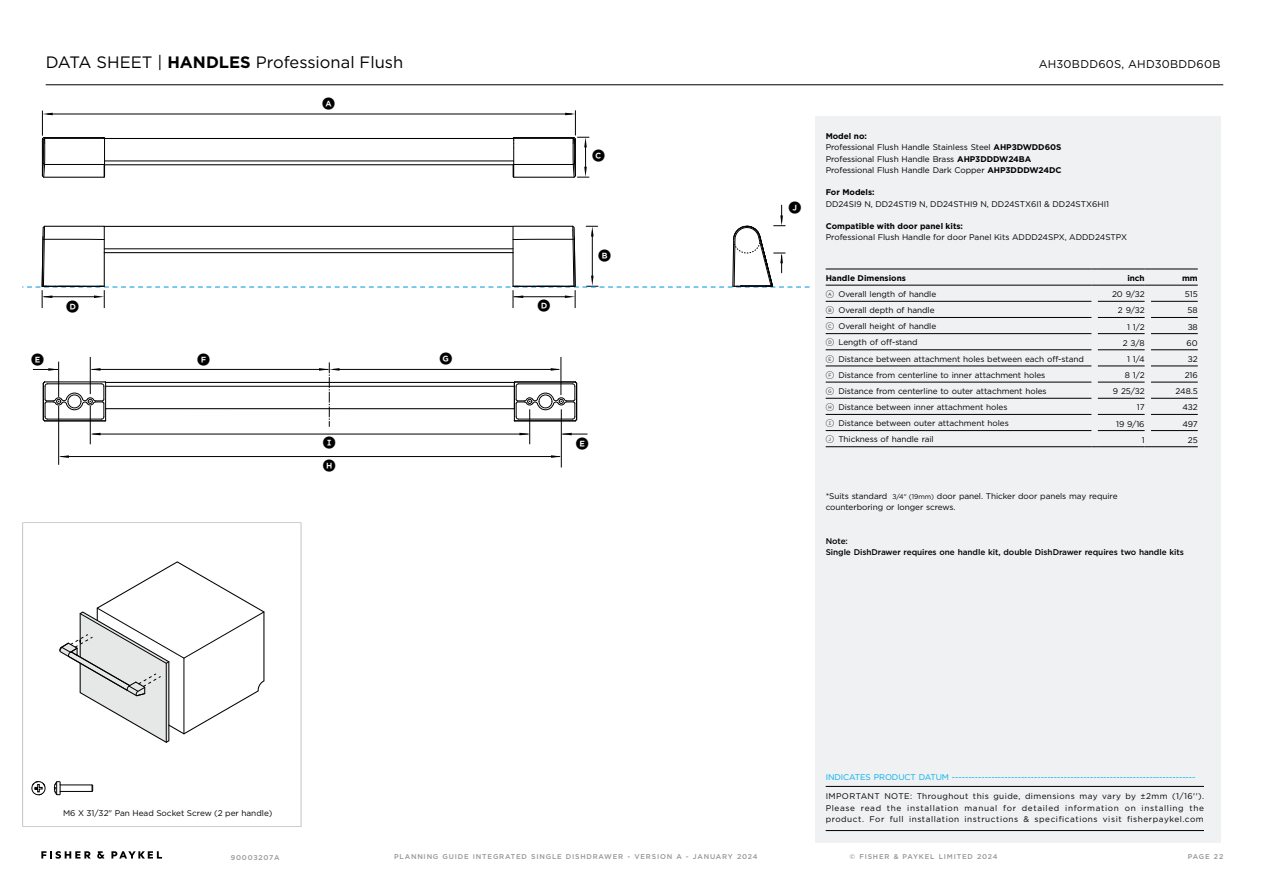
<style>
.page{position:relative;width:1263px;height:893px;background:#fff}
.page>*{position:absolute;margin:0;border:0;box-sizing:border-box;transform-origin:0 0}
.t1{font:16.5px "Gotham";color:#000}
.t2{font:12.9px "Gotham FP Nos Extra Bold Half";color:#000}
.t3{font:11.25px "Gotham";letter-spacing:.02em;color:#000}
.t4{font:8.25px/11.2px "Gotham";letter-spacing:-.01em;color:#000}
.t5{font:8.25px "Gotham";letter-spacing:-.01em;color:#00aeef}
.t6{font:500 8.25px/11.2px "Gotham";letter-spacing:-.01em;color:#000}
.t7{font:700 8.25px "Gotham";color:#000}
.t8{font:500 6.9px "Gotham";letter-spacing:.115em;color:#939598}
.s1{font-weight:700}
.s2{font-family:"Gotham FP Nos";font-weight:300}
.s3{font-size:6.75px}
</style>
<div class="page">
<svg style="left:41px;top:851px;width:50px;height:8px"></svg>
<svg style="left:97px;top:851px;width:8px;height:8px"></svg>
<svg style="left:111px;top:851px;width:51px;height:7px"></svg>
<div style="left:815px;top:116px;width:405px;height:726px;background:#eff1f2"></div>
<hr style="left:826px;top:786px;width:378px;height:1px;background:#000">
<hr style="left:826px;top:830px;width:378px;height:1px;background:#000">
<hr style="left:58px;top:362px;width:1px;height:35px;background:#010101">
<hr style="left:58px;top:406px;width:1px;height:59px;background:#010101">
<hr style="left:90px;top:406px;width:1px;height:38px;background:#010101">
<hr style="left:561px;top:409px;width:1px;height:58px;background:#010101">
<hr style="left:529px;top:409px;width:1px;height:35px;background:#010101">
<hr style="left:561px;top:357px;width:1px;height:38px;background:#010101">
<hr style="left:90px;top:357px;width:1px;height:37px;background:#010101">
<hr style="left:92px;top:369px;width:236px;height:1px;background:#010101">
<hr style="left:333px;top:369px;width:226px;height:1px;background:#010101">
<hr style="left:92px;top:434px;width:436px;height:1px;background:#010101">
<hr style="left:61px;top:456px;width:499px;height:1px;background:#010101">
<hr style="left:106px;top:386px;width:408px;height:1px;background:#000">
<hr style="left:106px;top:408px;width:408px;height:1px;background:#000">
<hr style="left:106px;top:382px;width:408px;height:1px;background:#000">
<svg style="left:33px;top:368px;width:26px;height:3px"></svg>
<svg style="left:551px;top:368px;width:10px;height:3px"></svg>
<svg style="left:519px;top:433px;width:11px;height:2px"></svg>
<svg style="left:551px;top:455px;width:10px;height:3px"></svg>
<svg style="left:561px;top:433px;width:26px;height:2px"></svg>
<svg style="left:319px;top:362px;width:21px;height:65px"></svg>
<svg style="left:90px;top:368px;width:11px;height:3px"></svg>
<svg style="left:90px;top:433px;width:11px;height:2px"></svg>
<svg style="left:59px;top:455px;width:10px;height:3px"></svg>
<svg style="left:23px;top:110px;width:786px;height:198px"></svg>
<svg style="left:513px;top:380px;width:65px;height:42px"></svg>
<svg style="left:42px;top:380px;width:64px;height:42px"></svg>
<svg style="left:23px;top:522px;width:278px;height:305px"></svg>
<svg style="left:32px;top:781px;width:13px;height:14px"></svg>
<svg style="left:54px;top:781px;width:39px;height:14px"></svg>
<svg style="left:59px;top:561px;width:206px;height:182px"></svg>
<hr style="left:826px;top:301px;width:265px;height:1px;background:#000">
<hr style="left:826px;top:317px;width:265px;height:1px;background:#000">
<hr style="left:826px;top:333px;width:265px;height:1px;background:#000">
<hr style="left:826px;top:350px;width:265px;height:1px;background:#000">
<hr style="left:826px;top:366px;width:265px;height:1px;background:#000">
<hr style="left:826px;top:382px;width:265px;height:1px;background:#000">
<hr style="left:826px;top:398px;width:265px;height:1px;background:#000">
<hr style="left:826px;top:414px;width:265px;height:1px;background:#000">
<hr style="left:826px;top:430px;width:265px;height:1px;background:#000">
<hr style="left:1098px;top:301px;width:46px;height:1px;background:#000">
<hr style="left:1151px;top:301px;width:47px;height:1px;background:#000">
<hr style="left:1098px;top:317px;width:46px;height:1px;background:#000">
<hr style="left:1151px;top:317px;width:47px;height:1px;background:#000">
<hr style="left:1098px;top:333px;width:46px;height:1px;background:#000">
<hr style="left:1151px;top:333px;width:47px;height:1px;background:#000">
<hr style="left:1098px;top:350px;width:46px;height:1px;background:#000">
<hr style="left:1151px;top:350px;width:47px;height:1px;background:#000">
<hr style="left:1098px;top:366px;width:46px;height:1px;background:#000">
<hr style="left:1151px;top:366px;width:47px;height:1px;background:#000">
<hr style="left:1098px;top:382px;width:46px;height:1px;background:#000">
<hr style="left:1151px;top:382px;width:47px;height:1px;background:#000">
<hr style="left:1098px;top:398px;width:46px;height:1px;background:#000">
<hr style="left:1151px;top:398px;width:47px;height:1px;background:#000">
<hr style="left:1098px;top:414px;width:46px;height:1px;background:#000">
<hr style="left:1151px;top:414px;width:47px;height:1px;background:#000">
<hr style="left:1098px;top:430px;width:46px;height:1px;background:#000">
<hr style="left:1151px;top:430px;width:47px;height:1px;background:#000">
<hr style="left:826px;top:269px;width:265px;height:1px;background:#000">
<hr style="left:1098px;top:269px;width:46px;height:1px;background:#000">
<hr style="left:1151px;top:269px;width:47px;height:1px;background:#000">
<hr style="left:1098px;top:446px;width:46px;height:1px;background:#000">
<hr style="left:1151px;top:446px;width:47px;height:1px;background:#000">
<hr style="left:826px;top:446px;width:265px;height:1px;background:#000">
<hr style="left:826px;top:285px;width:265px;height:1px;background:#000">
<hr style="left:1098px;top:285px;width:46px;height:1px;background:#000">
<hr style="left:1151px;top:285px;width:47px;height:1px;background:#000">
<hr style="left:46px;top:85px;width:1177px;height:1px;background:#000">
<h1 class="t1" style="left:46px;top:51px;width:359px">DATA SHEET | <span class="s1">HANDLES</span> Professional Flush</h1>
<h2 class="t2" style="left:322px;top:97px;width:14px">A</h2>
<h2 class="t2" style="left:66px;top:300px;width:14px">D</h2>
<h2 class="t2" style="left:538px;top:300px;width:14px">D</h2>
<h2 class="t2" style="left:31px;top:353px;width:14px">E</h2>
<h2 class="t2" style="left:197px;top:353px;width:14px">F</h2>
<h2 class="t2" style="left:439px;top:353px;width:14px">G</h2>
<h2 class="t2" style="left:592px;top:150px;width:14px">C</h2>
<h2 class="t2" style="left:598px;top:249px;width:14px">B</h2>
<h2 class="t2" style="left:323px;top:437px;width:14px">I</h2>
<h2 class="t2" style="left:576px;top:437px;width:14px">E</h2>
<h2 class="t2" style="left:323px;top:460px;width:14px">H</h2>
<p class="t4" style="left:63px;top:807px;width:211px">M6 X 31/32" Pan Head Socket Screw (2 per handle)</p>
<h3 class="t3" style="left:1039px;top:57px;width:183px">AH30BDD60S, AHD30BDD60B</h3>
<h2 class="t2" style="left:788px;top:201px;width:14px">j</h2>
<p class="t4" style="left:826px;top:130px;width:237px"><span class="s1">Model no:<br></span>Professional Flush Handle Stainless Steel <span class="s1">AHP3DWDD60S </span>Professional Flush Handle Brass <span class="s1">AHP3DDDW24BA </span>Professional Flush Handle Dark Copper <span class="s1">AHP3DDDW24DC</span></p>
<p class="t7" style="left:826px;top:187px;width:51px">For Models:</p>
<p class="t4" style="left:826px;top:198px;width:285px">DD24SI9 N, DD24STI9 N, DD24STHI9 N, DD24STX6I1 &amp; DD24STX6HI1</p>
<p class="t7" style="left:826px;top:221px;width:139px">Compatible with door panel kits:</p>
<p class="t4" style="left:826px;top:232px;width:303px">Professional Flush Handle for door Panel Kits ADDD24SPX, ADDD24STPX</p>
<p class="t7" style="left:826px;top:272px;width:82px">Handle Dimensions</p>
<p class="t7" style="left:1127px;top:272px;width:19px">inch</p>
<p class="t7" style="left:1182px;top:272px;width:17px">mm</p>
<p class="t4" style="left:826px;top:288px;width:112px"><span class="s2">a</span> Overall length of handle</p>
<p class="t4" style="left:1112px;top:289px;width:34px">20 9/32</p>
<p class="t4" style="left:1185px;top:289px;width:14px">515</p>
<p class="t4" style="left:826px;top:304px;width:110px"><span class="s2">B</span> Overall depth of handle</p>
<p class="t4" style="left:1118px;top:305px;width:28px">2 9/32</p>
<p class="t4" style="left:1187px;top:305px;width:12px">58</p>
<p class="t4" style="left:826px;top:321px;width:112px"><span class="s2">c</span> Overall height of handle</p>
<p class="t4" style="left:1127px;top:321px;width:19px">1 1/2</p>
<p class="t4" style="left:1188px;top:321px;width:12px">38</p>
<p class="t4" style="left:826px;top:337px;width:94px"><span class="s2">D</span> Length of off-stand</p>
<p class="t4" style="left:1123px;top:337px;width:23px">2 3/8</p>
<p class="t4" style="left:1186px;top:337px;width:13px">60</p>
<p class="t4" style="left:826px;top:353px;width:260px"><span class="s2">E</span> Distance between attachment holes between each off-stand</p>
<p class="t4" style="left:1127px;top:353px;width:19px">1 1/4</p>
<p class="t4" style="left:1188px;top:353px;width:11px">32</p>
<p class="t4" style="left:826px;top:369px;width:221px"><span class="s2">f</span> Distance from centerline to inner attachment holes</p>
<p class="t4" style="left:1125px;top:369px;width:21px">8 1/2</p>
<p class="t4" style="left:1185px;top:369px;width:15px">216</p>
<p class="t4" style="left:826px;top:385px;width:222px"><span class="s2">G</span> Distance from centerline to outer attachment holes</p>
<p class="t4" style="left:1113px;top:385px;width:33px">9 25/32</p>
<p class="t4" style="left:1175px;top:385px;width:24px">248.5</p>
<p class="t4" style="left:826px;top:401px;width:183px"><span class="s2">h</span> Distance between inner attachment holes</p>
<p class="t4" style="left:1137px;top:402px;width:9px">17</p>
<p class="t4" style="left:1182px;top:402px;width:17px">432</p>
<p class="t4" style="left:826px;top:417px;width:185px"><span class="s2">i</span> Distance between outer attachment holes</p>
<p class="t4" style="left:1116px;top:418px;width:30px">19 9/16</p>
<p class="t4" style="left:1182px;top:418px;width:17px">497</p>
<p class="t4" style="left:826px;top:434px;width:110px"><span class="s2">j</span> Thickness of handle rail</p>
<p class="t4" style="left:1142px;top:434px;width:4px">1</p>
<p class="t4" style="left:1188px;top:434px;width:11px">25</p>
<p class="t4" style="left:826px;top:490px;width:293px">*Suits standard <span class="s3">3/4" (19mm)</span> door panel. Thicker door panels may require counterboring or longer screws.</p>
<p class="t6" style="left:826px;top:535px;width:360px">Note:<br>Single DishDrawer requires one handle kit, double DishDrawer requires two handle kits</p>
<p class="t5" style="left:826px;top:772px;width:371px">INDICATES PRODUCT DATUM --------------------------------------------------------------------------</p>
<p class="t4" style="left:826px;top:791px;width:380px;text-align:justify">IMPORTANT NOTE: Throughout this guide, dimensions may vary by ±2mm (1/16'').<br>Please read the installation manual for detailed information on installing the product. For full installation instructions &amp; specifications visit fisherpaykel.com</p>
<p class="t8" style="left:231px;top:853px;width:51px">90003207A</p>
<p class="t8" style="left:394px;top:852px;width:365px">PLANNING GUIDE INTEGRATED SINGLE DISHDRAWER - VERSION A - JANUARY 2024</p>
<p class="t8" style="left:849px;top:852px;width:150px">© FISHER &amp; PAYKEL LIMITED 2024</p>
<p class="t8" style="left:1188px;top:852px;width:37px">PAGE 22</p>
</div>
